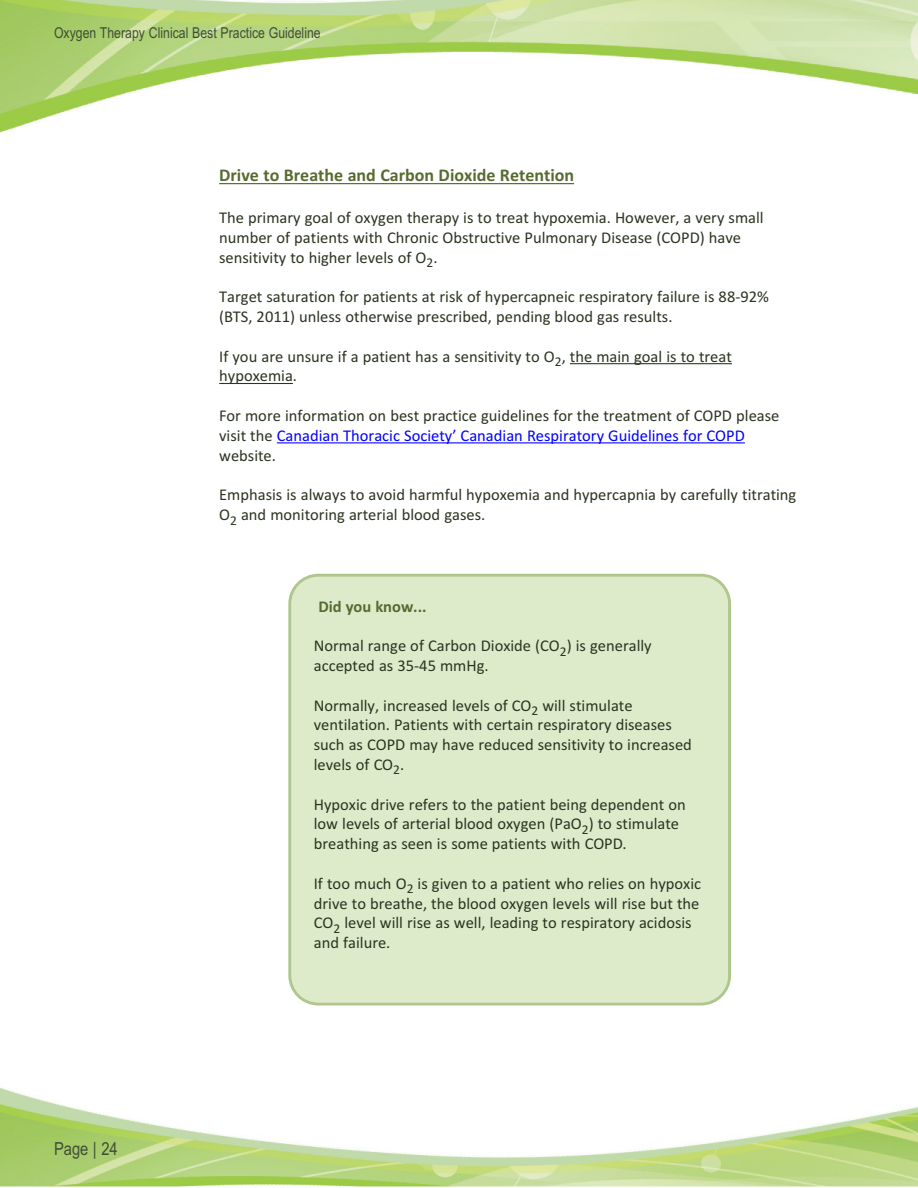
<style>
.page{position:relative;width:918px;height:1188px;background:#fff}
.page>*{position:absolute;margin:0;border:0;box-sizing:border-box;transform-origin:0 0}
.t1{font:700 18px "Calibri";color:#556b2f}
.t2{font:18px "Arial Narrow";color:#414d36}
.t3{font:16.5px/19.8px "Calibri";color:#2a3520}
.t4{font:700 16.5px "Calibri";color:#556b2f}
.t5{font:15px "Arial Narrow";color:#414d36}
.s1{color:#00f}
</style>
<div class="page">
<img style="left:0;top:0;width:918px;height:133px">
<img style="left:0;top:1087px;width:918px;height:99px">
<hr style="left:219px;top:183px;width:355px;height:1px;background:#556b2f">
<hr style="left:570px;top:363px;width:162px;height:1px;background:#2a3520">
<hr style="left:219px;top:383px;width:74px;height:1px;background:#2a3520">
<hr style="left:277px;top:442px;width:468px;height:1px;background:#00f">
<div style="left:288px;top:574px;width:443px;height:432px;background:#ddebcb"></div>
<p class="t5" style="left:54px;top:24px;width:268px">Oxygen Therapy Clinical Best Practice Guideline</p>
<p class="t1" style="left:219px;top:165px;width:356px">Drive to Breathe and Carbon Dioxide Retention</p>
<p class="t3" style="left:219px;top:207px;width:546px">The primary goal of oxygen therapy is to treat hypoxemia. However, a very small number of patients with Chronic Obstructive Pulmonary Disease (COPD) have sensitivity to higher levels of O<sub>2</sub>.</p>
<p class="t3" style="left:219px;top:287px;width:551px">Target saturation for patients at risk of hypercapneic respiratory failure is 88-92% (BTS, 2011) unless otherwise prescribed, pending blood gas results.</p>
<p class="t3" style="left:219px;top:346px;width:514px">If you are unsure if a patient has a sensitivity to O<sub>2</sub>, the main goal is to treat hypoxemia.</p>
<p class="t3" style="left:219px;top:405px;width:562px">For more information on best practice guidelines for the treatment of COPD please visit the <span class="s1">Canadian Thoracic Society’ Canadian Respiratory Guidelines for COPD </span>website.</p>
<p class="t3" style="left:219px;top:485px;width:579px">Emphasis is always to avoid harmful hypoxemia and hypercapnia by carefully titrating<br>O<sub>2</sub> and monitoring arterial blood gases.</p>
<p class="t2" style="left:54px;top:1138px;width:65px">Page | 24</p>
<p class="t4" style="left:318px;top:596px;width:110px">Did you know...</p>
<p class="t3" style="left:314px;top:636px;width:339px">Normal range of Carbon Dioxide (CO<sub>2</sub>) is generally accepted as 35-45 mmHg.</p>
<p class="t3" style="left:314px;top:695px;width:380px">Normally, increased levels of CO<sub>2</sub> will stimulate ventilation. Patients with certain respiratory diseases such as COPD may have reduced sensitivity to increased levels of CO<sub>2</sub>.</p>
<p class="t3" style="left:314px;top:794px;width:374px">Hypoxic drive refers to the patient being dependent on low levels of arterial blood oxygen (PaO<sub>2</sub>) to stimulate breathing as seen is some patients with COPD.</p>
<p class="t3" style="left:314px;top:873px;width:389px">If too much O<sub>2</sub> is given to a patient who relies on hypoxic drive to breathe, the blood oxygen levels will rise but the CO<sub>2</sub> level will rise as well, leading to respiratory acidosis and failure.</p>
</div>
